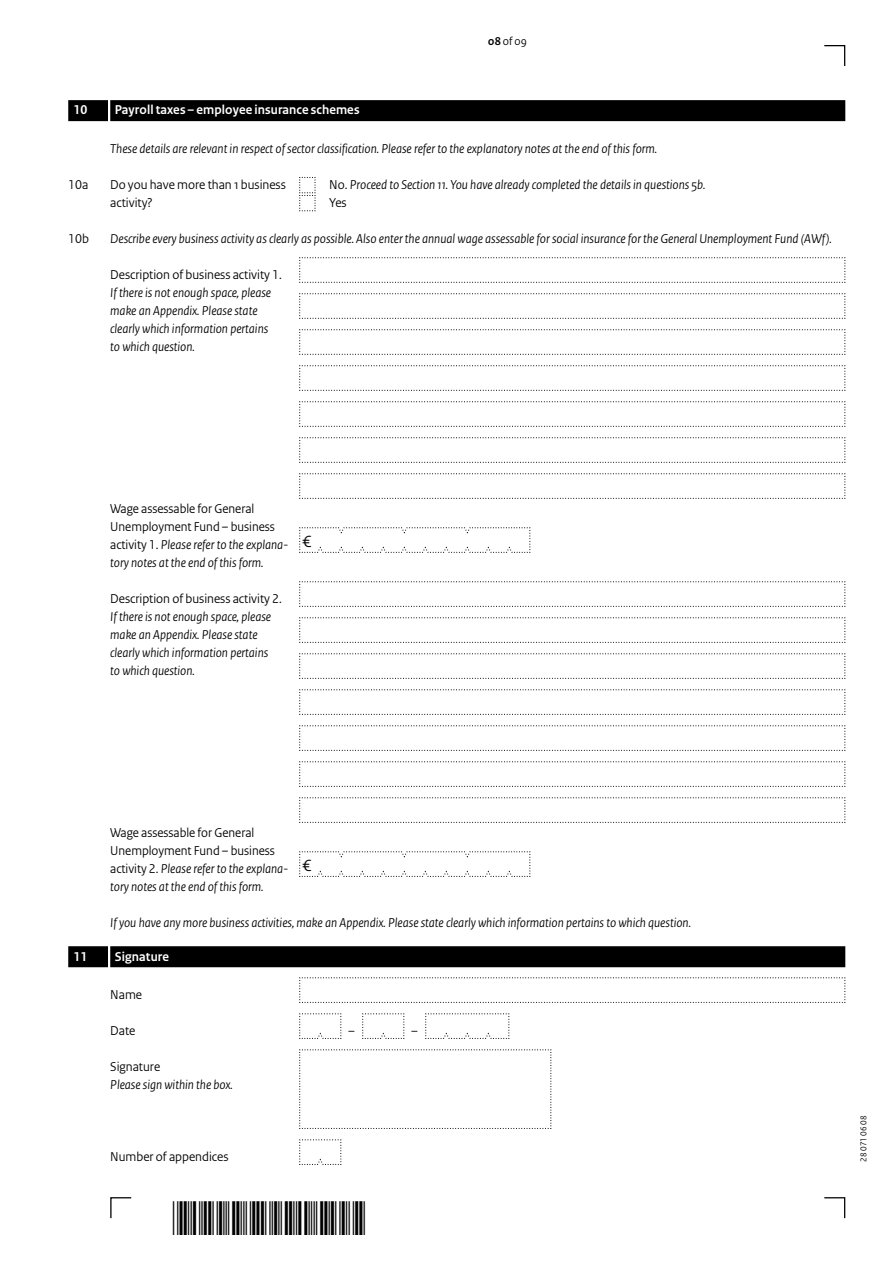
<style>
.page{position:relative;width:893px;height:1263px;background:#fff}
.page>*{position:absolute;margin:0;border:0;box-sizing:border-box;transform-origin:0 0}
.t1{font:17.1px "Rijksoverheid Sans Heading";color:#000}
.Vraag{font:italic 13.5px/18px "Rijksoverheid Sans Heading";color:#000}
.Vraag-2{font:13.5px/18px "Rijksoverheid Sans Heading";color:#000}
.Vraag_Nummer{font:italic 13.5px "Rijksoverheid Sans Heading";color:#000}
.Vraag_geen_inspring{font:italic 13.5px "Rijksoverheid Sans Heading";color:#000}
.KOP_D_Nummer{font:700 13.5px "Rijksoverheid Sans Heading";letter-spacing:.01em;color:#fff}
.Vraag_Nummer-2{font:13.5px/18px "Rijksoverheid Sans Heading";color:#000}
.Vraag_geen_inspring-2{font:13.5px "Rijksoverheid Sans Heading";color:#000}
.t2{font:12px "Rijksoverheid Sans Heading";color:#000}
.t3{font:9px "Rijksoverheid Sans Heading";color:#000}
.s1{font-weight:700}
.s2{font-style:normal}
.s3{font-style:italic}
</style>
<div class="page">
<svg style="left:824px;top:1197px;width:22px;height:22px"></svg>
<svg style="left:110px;top:1197px;width:22px;height:22px"></svg>
<svg style="left:824px;top:45px;width:22px;height:21px"></svg>
<svg style="left:299px;top:177px;width:17px;height:35px"></svg>
<svg style="left:299px;top:257px;width:547px;height:26px"></svg>
<svg style="left:299px;top:293px;width:547px;height:26px"></svg>
<svg style="left:299px;top:329px;width:547px;height:26px"></svg>
<svg style="left:299px;top:365px;width:547px;height:26px"></svg>
<svg style="left:299px;top:401px;width:547px;height:26px"></svg>
<svg style="left:299px;top:437px;width:547px;height:26px"></svg>
<svg style="left:299px;top:473px;width:547px;height:26px"></svg>
<svg style="left:299px;top:527px;width:232px;height:26px"></svg>
<svg style="left:299px;top:581px;width:547px;height:26px"></svg>
<svg style="left:299px;top:617px;width:547px;height:26px"></svg>
<svg style="left:299px;top:653px;width:547px;height:26px"></svg>
<svg style="left:299px;top:689px;width:547px;height:26px"></svg>
<svg style="left:299px;top:725px;width:547px;height:26px"></svg>
<svg style="left:299px;top:761px;width:547px;height:26px"></svg>
<svg style="left:299px;top:797px;width:547px;height:26px"></svg>
<svg style="left:299px;top:851px;width:232px;height:26px"></svg>
<svg style="left:299px;top:977px;width:547px;height:26px"></svg>
<svg style="left:299px;top:1013px;width:43px;height:26px"></svg>
<svg style="left:362px;top:1013px;width:43px;height:26px"></svg>
<svg style="left:425px;top:1013px;width:85px;height:26px"></svg>
<svg style="left:299px;top:1049px;width:253px;height:80px"></svg>
<svg style="left:299px;top:1139px;width:43px;height:26px"></svg>
<div style="left:110px;top:100px;width:735px;height:21px;background:#000"></div>
<div style="left:68px;top:100px;width:40px;height:21px;background:#000"></div>
<div style="left:110px;top:946px;width:735px;height:21px;background:#000"></div>
<div style="left:68px;top:946px;width:40px;height:21px;background:#000"></div>
<p class="t2" style="left:488px;top:34px;width:40px"><span class="s1">08</span> of 09</p>
<h2 class="KOP_D_Nummer" style="left:74px;top:102px;width:15px">10</h2>
<h2 class="KOP_D_Nummer" style="left:115px;top:102px;width:246px">Payroll taxes – employee insurance schemes</h2>
<p class="Vraag" style="left:110px;top:140px;width:548px">These details are relevant in respect of sector classification. Please refer to the explanatory notes at the end of this form.</p>
<p class="Vraag_Nummer-2" style="left:68px;top:176px;width:22px">10a</p>
<p class="Vraag_Nummer-2" style="left:110px;top:176px;width:177px">Do you have more than 1 business activity?</p>
<p class="Vraag_geen_inspring" style="left:329px;top:177px;width:378px"><span class="s2">No.</span> Proceed to Section 11. You have already completed the details in questions 5b.</p>
<p class="Vraag_geen_inspring-2" style="left:329px;top:195px;width:19px">Yes</p>
<p class="Vraag_Nummer-2" style="left:68px;top:230px;width:22px">10b</p>
<p class="Vraag_Nummer" style="left:110px;top:231px;width:723px">Describe every business activity as clearly as possible. Also enter the annual wage assessable for social insurance for the General Unemployment Fund (AWf).</p>
<p class="Vraag" style="left:110px;top:266px;width:173px"><span class="s2">Description of business activity 1.<br></span>If there is not enough space, please make an Appendix. Please state clearly which information pertains<br>to which question.</p>
<p class="Vraag-2" style="left:110px;top:500px;width:178px">Wage assessable for General<br>Unemployment Fund – business activity 1. <span class="s3">Please refer to the explana&shy;tory notes at the end of this form.</span></p>
<p class="Vraag" style="left:110px;top:590px;width:173px"><span class="s2">Description of business activity 2.<br></span>If there is not enough space, please make an Appendix. Please state clearly which information pertains<br>to which question.</p>
<p class="t1" style="left:302px;top:531px;width:10px">€</p>
<p class="Vraag-2" style="left:110px;top:824px;width:178px">Wage assessable for General<br>Unemployment Fund – business activity 2. <span class="s3">Please refer to the explana&shy;tory notes at the end of this form.</span></p>
<p class="Vraag" style="left:110px;top:914px;width:582px">If you have any more business activities, make an Appendix. Please state clearly which information pertains to which question.</p>
<p class="t1" style="left:302px;top:855px;width:10px">€</p>
<h2 class="KOP_D_Nummer" style="left:74px;top:948px;width:15px">11</h2>
<h2 class="KOP_D_Nummer" style="left:115px;top:948px;width:56px">Signature</h2>
<p class="Vraag-2" style="left:110px;top:986px;width:33px">Name</p>
<p class="Vraag-2" style="left:110px;top:1022px;width:27px">Date</p>
<p class="Vraag" style="left:110px;top:1058px;width:124px"><span class="s2">Signature<br></span>Please sign within the box.</p>
<p class="Vraag-2" style="left:110px;top:1148px;width:120px">Number of appendices</p>
<p class="t3" style="left:858px;top:1161px;width:47px;rotate:-90deg">28 071 06 08</p>
</div>
